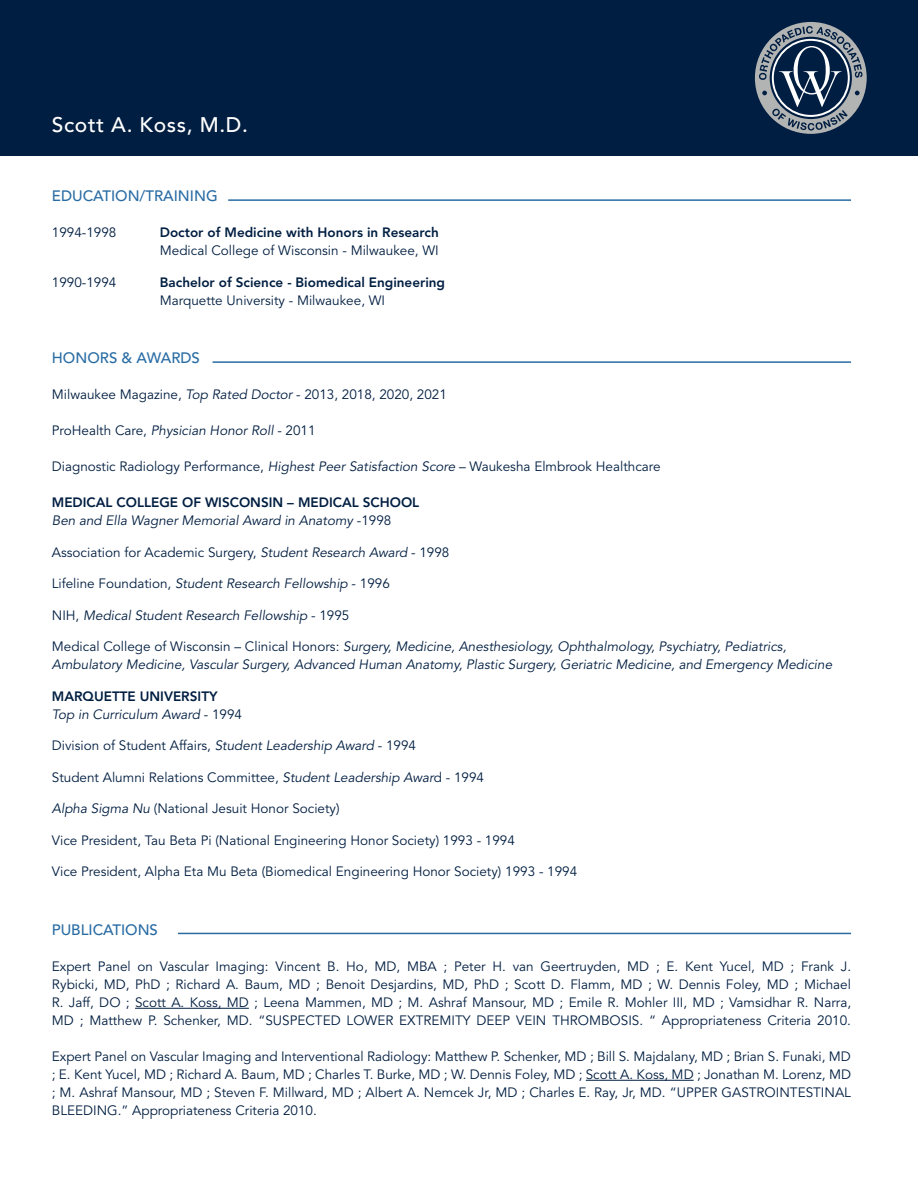
<style>
.page{position:relative;width:918px;height:1188px;background:#fff}
.page>*{position:absolute;margin:0;border:0;box-sizing:border-box;transform-origin:0 0}
.t1{font:500 21px "Avenir LT Std";letter-spacing:.03em;color:#fff}
.t2{font:500 15px "Avenir LT Std";color:#296ca4}
.t3{font:13.5px/18px "Avenir LT Std";color:#001e41;text-align:justify}
.t4{font:italic 13.5px/18px "Avenir LT Std";color:#001e41}
.t5{font:800 13.5px/18px "Avenir LT Std";color:#001e41}
.s1{font-weight:800}
.s2{font-weight:400}
.s3{font-style:italic}
.s4{font-weight:400;font-style:italic}
.s5{font-style:normal}
.s6{font-weight:800;font-style:normal}
</style>
<div class="page">
<div style="left:0;top:0;width:918px;height:156px;background:#001e41"></div>
<svg style="left:754px;top:22px;width:113px;height:112px"></svg>
<hr style="left:135px;top:1008px;width:114px;height:1px;background:#001e41">
<hr style="left:586px;top:1080px;width:108px;height:1px;background:#001e41">
<hr style="left:228px;top:199px;width:623px;height:2px;background:#296ca4">
<hr style="left:213px;top:361px;width:638px;height:2px;background:#296ca4">
<hr style="left:178px;top:933px;width:673px;height:1px;background:#296ca4">
<p class="t1" style="left:52px;top:113px;width:198px">Scott A. Koss, M.D.</p>
<p class="t2" style="left:52px;top:188px;width:167px">EDUCATION/TRAINING</p>
<p class="t3" style="left:52px;top:224px;width:66px">1994-1998</p>
<p class="t3" style="left:160px;top:224px;width:280px"><span class="s1">Doctor of Medicine with Honors in Research<br></span>Medical College of Wisconsin - Milwaukee, WI</p>
<p class="t3" style="left:52px;top:274px;width:66px">1990-1994</p>
<p class="t5" style="left:160px;top:273px;width:287px">Bachelor of Science - Biomedical Engineering<br><span class="s2">Marquette University - Milwaukee, WI</span></p>
<p class="t2" style="left:52px;top:350px;width:150px">HONORS &amp; AWARDS</p>
<p class="t3" style="left:52px;top:386px;width:397px">Milwaukee Magazine, <span class="s3">Top Rated Doctor</span> - 2013, 2018, 2020, 2021</p>
<p class="t3" style="left:52px;top:422px;width:265px">ProHealth Care, <span class="s3">Physician Honor Roll</span> - 2011</p>
<p class="t3" style="left:52px;top:458px;width:610px">Diagnostic Radiology Performance, <span class="s3">Highest Peer Satisfaction Score</span> – Waukesha Elmbrook Healthcare</p>
<p class="t5" style="left:52px;top:494px;width:369px">MEDICAL COLLEGE OF WISCONSIN – MEDICAL SCHOOL<br><span class="s4">Ben and Ella Wagner Memorial Award in Anatomy</span> <span class="s2">-1998</span></p>
<p class="t3" style="left:52px;top:544px;width:399px">Association for Academic Surgery, <span class="s3">Student Research Award</span> - 1998</p>
<p class="t4" style="left:52px;top:575px;width:340px"><span class="s5">Lifeline Foundation,</span> Student Research Fellowship <span class="s5">- 1996</span></p>
<p class="t4" style="left:52px;top:607px;width:299px"><span class="s5">NIH,</span> Medical Student Research Fellowship <span class="s5">- 1995</span></p>
<p class="t4" style="left:52px;top:638px;width:782px"><span class="s5">Medical College of Wisconsin – Clinical Honors:</span> Surgery, Medicine, Anesthesiology, Ophthalmology, Psychiatry, Pediatrics,<br>Ambulatory Medicine, Vascular Surgery, Advanced Human Anatomy, Plastic Surgery, Geriatric Medicine, and Emergency Medicine</p>
<p class="t4" style="left:52px;top:688px;width:192px"><span class="s6">MARQUETTE UNIVERSITY<br></span>Top in Curriculum Award <span class="s5">- 1994</span></p>
<p class="t3" style="left:52px;top:737px;width:366px">Division of Student Affairs, <span class="s3">Student Leadership Award</span> - 1994</p>
<p class="t3" style="left:52px;top:769px;width:434px">Student Alumni Relations Committee, <span class="s3">Student Leadership Awar</span>d - 1994</p>
<p class="t3" style="left:52px;top:800px;width:289px"><span class="s3">Alpha Sigma Nu</span> (National Jesuit Honor Society)</p>
<p class="t3" style="left:52px;top:832px;width:465px">Vice President, Tau Beta Pi (National Engineering Honor Society) 1993 - 1994</p>
<p class="t3" style="left:52px;top:863px;width:527px">Vice President, Alpha Eta Mu Beta (Biomedical Engineering Honor Society) 1993 - 1994</p>
<p class="t2" style="left:52px;top:921px;width:108px">PUBLICATIONS</p>
<p class="t3" style="left:52px;top:958px;width:801px">Expert Panel on Vascular Imaging: Vincent B. Ho, MD, MBA ; Peter H. van Geertruyden, MD ; E. Kent Yucel, MD ; Frank J.<br>Rybicki, MD, PhD ; Richard A. Baum, MD ; Benoit Desjardins, MD, PhD ; Scott D. Flamm, MD ; W. Dennis Foley, MD ; Michael R. Jaff, DO ; Scott A. Koss, MD ; Leena Mammen, MD ; M. Ashraf Mansour, MD ; Emile R. Mohler III, MD ; Vamsidhar R. Narra, MD ; Matthew P. Schenker, MD. “SUSPECTED LOWER EXTREMITY DEEP VEIN THROMBOSIS. “ Appropriateness Criteria 2010.</p>
<p class="t3" style="left:52px;top:1048px;width:801px">Expert Panel on Vascular Imaging and Interventional Radiology: Matthew P. Schenker, MD ; Bill S. Majdalany, MD ; Brian S. Funaki, MD ; E. Kent Yucel, MD ; Richard A. Baum, MD ; Charles T. Burke, MD ; W. Dennis Foley, MD ; Scott A. Koss, MD ; Jonathan M. Lorenz, MD ; M. Ashraf Mansour, MD ; Steven F. Millward, MD ; Albert A. Nemcek Jr, MD ; Charles E. Ray, Jr, MD. “UPPER GASTROINTESTINAL BLEEDING.” Appropriateness Criteria 2010.</p>
</div>
